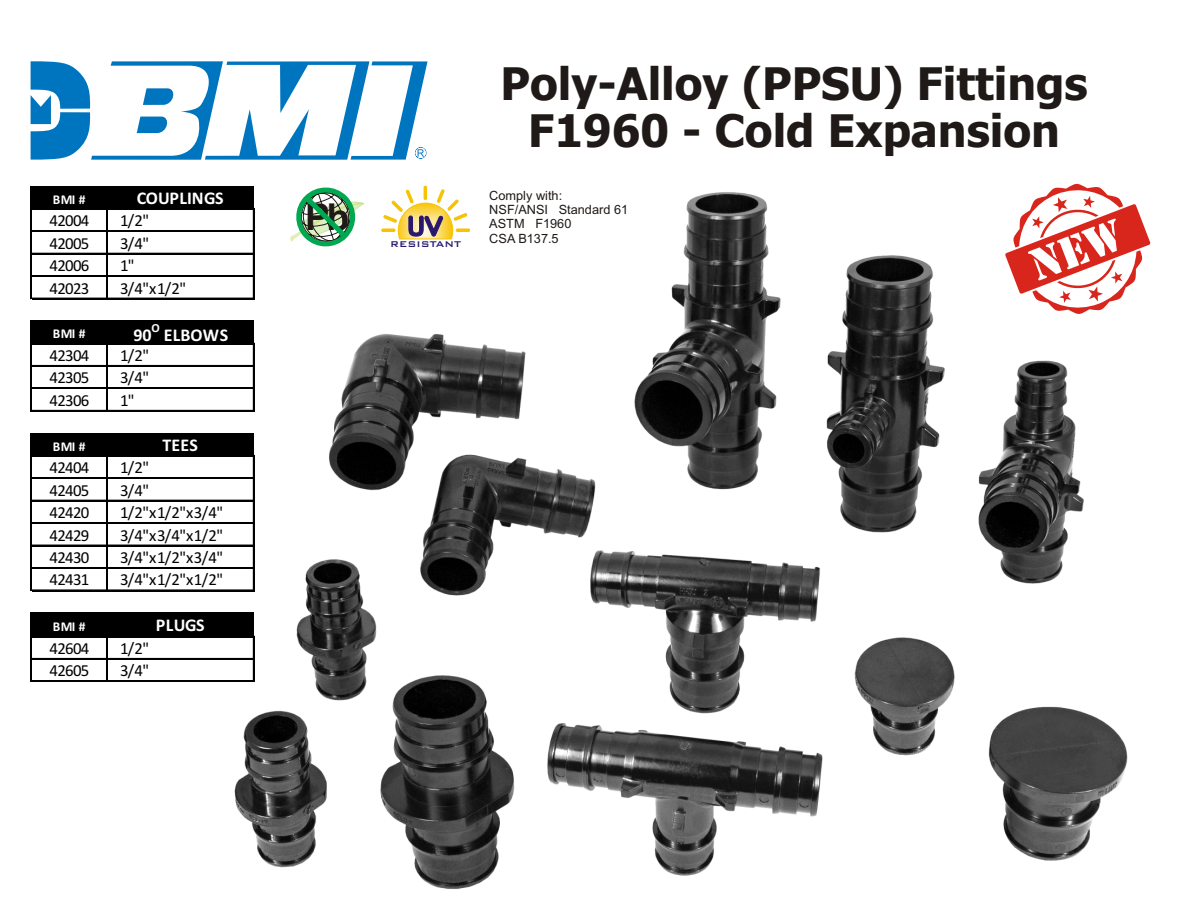
<style>
.page{position:relative;width:1188px;height:918px;background:#fff}
.page>*{position:absolute;margin:0;border:0;box-sizing:border-box;transform-origin:0 0}
.t1{font:700 45px/47.1px "Tahoma";color:#1f1a17;text-align:center}
.t2{font:700 37.2px "Arial";color:#1f1a17}
.t3{font:700 18px "Calibri";letter-spacing:.01em;color:#fff}
.t4{font:16.8px "Calibri";letter-spacing:-.04em;color:#000}
.t5{font:700 13.5px "Calibri";letter-spacing:-.01em;color:#fff}
.t6{font:12.75px/14.2px "Arial";color:#1f1a17}
.t7{font:700 12.3px "Calibri";color:#fff}
.t8{font:500 11.1px "Bank Gothic BT";color:#291770}
</style>
<div class="page">
<img style="left:221px;top:192px;width:907px;height:697px">
<svg style="left:1005px;top:183px;width:146px;height:132px"></svg>
<svg style="left:31px;top:61px;width:397px;height:99px"></svg>
<div style="left:456px;top:229px;width:14px;height:3px;background:#f7c200;border:1px solid #f7c200"></div>
<svg style="left:286px;top:185px;width:181px;height:64px"></svg>
<div style="left:31px;top:186px;width:223px;height:23px;background:#000"></div>
<div style="left:31px;top:321px;width:223px;height:23px;background:#000"></div>
<div style="left:31px;top:433px;width:223px;height:23px;background:#000"></div>
<div style="left:31px;top:612px;width:223px;height:25px;background:#000"></div>
<hr style="left:30px;top:208px;width:1px;height:91px;background:#000">
<hr style="left:31px;top:208px;width:1px;height:91px;background:#000">
<hr style="left:106px;top:209px;width:1px;height:90px;background:#000">
<hr style="left:107px;top:209px;width:1px;height:90px;background:#000">
<hr style="left:253px;top:209px;width:1px;height:90px;background:#000">
<hr style="left:30px;top:343px;width:1px;height:68px;background:#000">
<hr style="left:31px;top:343px;width:1px;height:68px;background:#000">
<hr style="left:106px;top:344px;width:1px;height:67px;background:#000">
<hr style="left:107px;top:344px;width:1px;height:67px;background:#000">
<hr style="left:253px;top:344px;width:1px;height:67px;background:#000">
<hr style="left:30px;top:455px;width:1px;height:136px;background:#000">
<hr style="left:31px;top:455px;width:1px;height:136px;background:#000">
<hr style="left:106px;top:456px;width:1px;height:135px;background:#000">
<hr style="left:107px;top:456px;width:1px;height:135px;background:#000">
<hr style="left:253px;top:456px;width:1px;height:135px;background:#000">
<hr style="left:30px;top:636px;width:1px;height:46px;background:#000">
<hr style="left:31px;top:636px;width:1px;height:46px;background:#000">
<hr style="left:106px;top:637px;width:1px;height:45px;background:#000">
<hr style="left:107px;top:637px;width:1px;height:45px;background:#000">
<hr style="left:253px;top:637px;width:1px;height:45px;background:#000">
<hr style="left:32px;top:230px;width:222px;height:1px;background:#000">
<hr style="left:32px;top:231px;width:222px;height:1px;background:#000">
<hr style="left:32px;top:253px;width:222px;height:1px;background:#000">
<hr style="left:32px;top:275px;width:222px;height:1px;background:#000">
<hr style="left:32px;top:276px;width:222px;height:1px;background:#000">
<hr style="left:32px;top:298px;width:222px;height:1px;background:#000">
<hr style="left:32px;top:365px;width:222px;height:2px;background:#000">
<hr style="left:32px;top:388px;width:222px;height:1px;background:#000">
<hr style="left:32px;top:410px;width:222px;height:1px;background:#000">
<hr style="left:32px;top:477px;width:222px;height:1px;background:#000">
<hr style="left:32px;top:478px;width:222px;height:1px;background:#000">
<hr style="left:32px;top:500px;width:222px;height:1px;background:#000">
<hr style="left:32px;top:522px;width:222px;height:1px;background:#000">
<hr style="left:32px;top:523px;width:222px;height:1px;background:#000">
<hr style="left:32px;top:545px;width:222px;height:1px;background:#000">
<hr style="left:32px;top:567px;width:222px;height:2px;background:#000">
<hr style="left:32px;top:590px;width:222px;height:1px;background:#000">
<hr style="left:32px;top:658px;width:222px;height:2px;background:#000">
<hr style="left:32px;top:681px;width:222px;height:1px;background:#000">
<p class="t5" style="left:53px;top:194px;width:34px">BMI #</p>
<p class="t3" style="left:137px;top:190px;width:88px">COUPLINGS</p>
<p class="t4" style="left:50px;top:214px;width:41px">42004</p>
<p class="t4" style="left:120px;top:214px;width:31px">1/2"</p>
<p class="t4" style="left:50px;top:236px;width:41px">42005</p>
<p class="t4" style="left:120px;top:236px;width:31px">3/4"</p>
<p class="t4" style="left:50px;top:259px;width:41px">42006</p>
<p class="t4" style="left:120px;top:259px;width:16px">1"</p>
<p class="t4" style="left:50px;top:281px;width:41px">42023</p>
<p class="t4" style="left:120px;top:281px;width:68px">3/4"x1/2"</p>
<p class="t5" style="left:53px;top:328px;width:34px">BMI #</p>
<p class="t3" style="left:134px;top:327px;width:20px">90</p>
<p class="t7" style="left:151px;top:323px;width:10px">O</p>
<p class="t3" style="left:164px;top:327px;width:66px">ELBOWS</p>
<p class="t4" style="left:50px;top:348px;width:41px">42304</p>
<p class="t4" style="left:120px;top:348px;width:31px">1/2"</p>
<p class="t4" style="left:50px;top:371px;width:41px">42305</p>
<p class="t4" style="left:120px;top:371px;width:31px">3/4"</p>
<p class="t4" style="left:50px;top:393px;width:41px">42306</p>
<p class="t4" style="left:120px;top:393px;width:16px">1"</p>
<p class="t5" style="left:53px;top:441px;width:34px">BMI #</p>
<p class="t3" style="left:163px;top:437px;width:37px">TEES</p>
<p class="t4" style="left:50px;top:461px;width:41px">42404</p>
<p class="t4" style="left:120px;top:461px;width:31px">1/2"</p>
<p class="t4" style="left:50px;top:483px;width:41px">42405</p>
<p class="t4" style="left:120px;top:483px;width:31px">3/4"</p>
<p class="t4" style="left:50px;top:505px;width:41px">42420</p>
<p class="t4" style="left:120px;top:505px;width:105px">1/2"x1/2"x3/4"</p>
<p class="t4" style="left:50px;top:528px;width:41px">42429</p>
<p class="t4" style="left:120px;top:528px;width:105px">3/4"x3/4"x1/2"</p>
<p class="t4" style="left:50px;top:550px;width:41px">42430</p>
<p class="t4" style="left:120px;top:550px;width:105px">3/4"x1/2"x3/4"</p>
<p class="t4" style="left:50px;top:573px;width:41px">42431</p>
<p class="t4" style="left:120px;top:573px;width:105px">3/4"x1/2"x1/2"</p>
<p class="t5" style="left:53px;top:621px;width:34px">BMI #</p>
<p class="t3" style="left:156px;top:618px;width:50px">PLUGS</p>
<p class="t4" style="left:50px;top:641px;width:41px">42604</p>
<p class="t4" style="left:120px;top:641px;width:31px">1/2"</p>
<p class="t4" style="left:50px;top:664px;width:41px">42605</p>
<p class="t4" style="left:120px;top:664px;width:31px">3/4"</p>
<h2 class="t2" style="left:305px;top:203px;width:46px">Pb</h2>
<p class="t8" style="left:390px;top:239px;width:72px">RESISTANT</p>
<h1 class="t1" style="left:501px;top:64px;width:589px">Poly-Alloy (PPSU) Fittings<br>F1960 - Cold Expansion</h1>
<p class="t6" style="left:489px;top:190px;width:140px">Comply with:<br>NSF/ANSI Standard 61<br>ASTM F1960<br>CSA B137.5</p>
</div>
